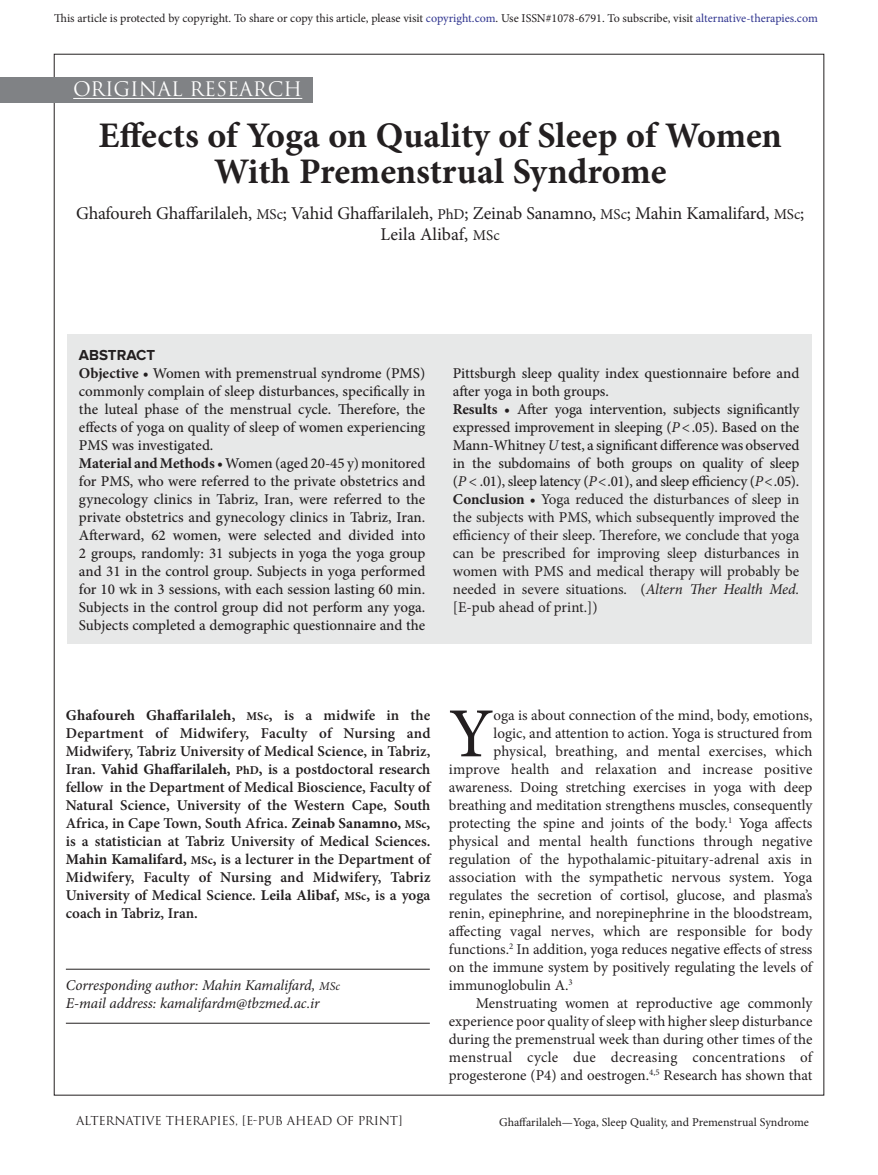
<style>
.page{position:relative;width:878px;height:1175px;background:#fff}
.page>*{position:absolute;margin:0;border:0;box-sizing:border-box;transform-origin:0 0}
.t1{font:70.35px "Minion Pro";color:#231f20}
.t2{font:700 36px/36px "Minion Pro";color:#231f20;text-align:center}
.t3{font:19.5px "Trajan Pro";color:#fff}
.t4{font:18px/21.6px "Minion Pro";letter-spacing:-.01em;color:#231f20;text-align:center}
.t5{font:500 15px/18px "Minion Pro";letter-spacing:-.005em;color:#231f20}
.t6{font:15px "Minion Pro";color:#231f20}
.t7{font:600 15px/18px "Minion Pro";color:#231f20;text-align:justify}
.t8{font:italic 15px/18px "Minion Pro";letter-spacing:-.01em;color:#231f20}
.t9{font:15px "Minion Pro";letter-spacing:.02em;color:#231f20}
.t10{font:700 15px "Proxima Nova";color:#231f20}
.t11{font:12px "Minion Pro";color:#231f20}
.t12{font:12px "Trajan Pro";letter-spacing:-.02em;color:#231f20}
.s1{color:#2f348f}
.s2{font-size:15px}
.s3{font-weight:700}
.s4{font-weight:400;font-style:italic}
.s5{font-weight:400}
.s6{font-weight:700;font-size:12px}
.s7{font-size:12px}
</style>
<div class="page">
<div style="left:0;top:77px;width:312px;height:25px;background:#808285"></div>
<hr style="left:73px;top:98px;width:229px;height:1px;background:#fff">
<div style="left:67px;top:334px;width:744px;height:310px;background:#e7e8e8"></div>
<hr style="left:66px;top:969px;width:364px;height:1px;background:#231f20">
<hr style="left:66px;top:1023px;width:364px;height:1px;background:#231f20">
<p class="t11" style="left:54px;top:10px;width:765px">This article is protected by copyright. To share or copy this article, please visit <span class="s1">copyright.com</span>. Use ISSN#1078-6791. To subscribe, visit <span class="s1">alternative-therapies.com</span></p>
<h3 class="t3" style="left:73px;top:77px;width:230px">ORIGINAL RESEARCH</h3>
<h2 class="t2" style="left:98px;top:117px;width:685px">Effects of Yoga on Quality of Sleep of Women<br>With Premenstrual Syndrome</h2>
<p class="t4" style="left:76px;top:202px;width:729px">Ghafoureh Ghaffarilaleh, <span class="s2">MSc</span>; Vahid Ghaffarilaleh, <span class="s2">PhD</span>; Zeinab Sanamno, <span class="s2">MSc</span>; Mahin Kamalifard, <span class="s2">MSc</span>;<br>Leila Alibaf, <span class="s2">MSc</span></p>
<p class="t10" style="left:79px;top:346px;width:78px">ABSTRACT</p>
<p class="t5" style="left:79px;top:364px;width:348px"><span class="s3">Objective •</span> Women with premenstrual syndrome (PMS) commonly complain of sleep disturbances, specifically in the luteal phase of the menstrual cycle. Therefore, the effects of yoga on quality of sleep of women experiencing PMS was investigated.<br><span class="s3">Material and Methods •</span> Women (aged 20-45 y) monitored for PMS, who were referred to the private obstetrics and gynecology clinics in Tabriz, Iran, were referred to the private obstetrics and gynecology clinics in Tabriz, Iran.<br>Afterward, 62 women, were selected and divided into 2 groups, randomly: 31 subjects in yoga the yoga group and 31 in the control group. Subjects in yoga performed for 10 wk in 3 sessions, with each session lasting 60 min.<br>Subjects in the control group did not perform any yoga.<br>Subjects completed a demographic questionnaire and the</p>
<p class="t5" style="left:453px;top:364px;width:348px">Pittsburgh sleep quality index questionnaire before and after yoga in both groups.<br><span class="s3">Results •</span> After yoga intervention, subjects significantly expressed improvement in sleeping (<span class="s4">P</span>&lt;.05). Based on the Mann-Whitney <span class="s4">U</span> test, a significant difference was observed in the subdomains of both groups on quality of sleep (<span class="s4">P</span> &lt; .01), sleep latency (<span class="s4">P</span>&lt;.01), and sleep efficiency (<span class="s4">P</span>&lt;.05).<br><span class="s3">Conclusion •</span> <span class="s5">Yoga reduced the disturbances of sleep in the subjects with PMS, which subsequently improved the efficiency of their sleep. Therefore, we conclude that yoga can be prescribed for improving sleep disturbances in women with PMS and medical therapy will probably be needed in severe situations. (</span><span class="s4">Altern Ther Health Med. </span><span class="s5">[E-pub ahead of print.])</span></p>
<p class="t7" style="left:66px;top:706px;width:366px"><span class="s3">Ghafoureh Ghaffarilaleh,</span> <span class="s6">MSc</span><span class="s3">,</span> is a midwife in the Department of Midwifery, Faculty of Nursing and Midwifery, Tabriz University of Medical Science, in Tabriz, Iran. <span class="s3">Vahid Ghaffarilaleh,</span> <span class="s6">PhD</span><span class="s3">,</span> is a postdoctoral research fellow in the Department of Medical Bioscience, Faculty of Natural Science, University of the Western Cape, South Africa, in Cape Town, South Africa. <span class="s3">Zeinab Sanamno,</span> <span class="s6">MSc</span><span class="s3">, </span>is a statistician at Tabriz University of Medical Sciences.<br><span class="s3">Mahin Kamalifard,</span> <span class="s6">MSc</span><span class="s3">,</span> is a lecturer in the Department of Midwifery, Faculty of Nursing and Midwifery, Tabriz University of Medical Science. <span class="s3">Leila Alibaf,</span> <span class="s6">MSc</span><span class="s3">,</span> is a yoga coach in Tabriz, Iran.</p>
<p class="t8" style="left:66px;top:976px;width:275px">Corresponding author: Mahin Kamalifard, <span class="s7">MSc<br></span>E-mail address: kamalifardm@tbzmed.ac.ir</p>
<h1 class="t1" style="left:449px;top:686px;width:46px">Y</h1>
<p class="t6" style="left:493px;top:705px;width:320px">oga is about connection of the mind, body, emotions,</p>
<p class="t6" style="left:493px;top:723px;width:320px">logic, and attention to action. Yoga is structured from</p>
<p class="t6" style="left:493px;top:741px;width:320px">physical, breathing, and mental exercises, which</p>
<p class="t6" style="left:449px;top:759px;width:365px">improve health and relaxation and increase positive</p>
<p class="t6" style="left:449px;top:777px;width:365px">awareness. Doing stretching exercises in yoga with deep</p>
<p class="t6" style="left:449px;top:795px;width:365px">breathing and meditation strengthens muscles, consequently</p>
<p class="t6" style="left:449px;top:813px;width:365px">protecting the spine and joints of the body.<sup>1</sup> Yoga affects</p>
<p class="t6" style="left:449px;top:831px;width:365px">physical and mental health functions through negative</p>
<p class="t6" style="left:449px;top:849px;width:365px">regulation of the hypothalamic-pituitary-adrenal axis in</p>
<p class="t6" style="left:449px;top:867px;width:365px">association with the sympathetic nervous system. Yoga</p>
<p class="t6" style="left:449px;top:885px;width:365px">regulates the secretion of cortisol, glucose, and plasma’s</p>
<p class="t6" style="left:449px;top:903px;width:365px">renin, epinephrine, and norepinephrine in the bloodstream,</p>
<p class="t6" style="left:449px;top:921px;width:365px">affecting vagal nerves, which are responsible for body</p>
<p class="t6" style="left:449px;top:939px;width:365px">functions.<sup>2</sup> In addition, yoga reduces negative effects of stress</p>
<p class="t6" style="left:449px;top:957px;width:365px">on the immune system by positively regulating the levels of</p>
<p class="t6" style="left:449px;top:975px;width:125px">immunoglobulin A.<sup>3</sup></p>
<p class="t6" style="left:476px;top:993px;width:338px">Menstruating women at reproductive age commonly</p>
<p class="t6" style="left:449px;top:1011px;width:365px">experience poor quality of sleep with higher sleep disturbance</p>
<p class="t6" style="left:449px;top:1029px;width:365px">during the premenstrual week than during other times of the</p>
<p class="t9" style="left:449px;top:1047px;width:365px">menstrual cycle due decreasing concentrations of</p>
<p class="t6" style="left:449px;top:1065px;width:365px">progesterone (P4) and oestrogen.<sup>4,5</sup> Research has shown that</p>
<p class="t12" style="left:76px;top:1113px;width:328px">ALTERNATIVE THERAPIES, [E-PUB AHEAD OF PRINT]</p>
<p class="t11" style="left:499px;top:1114px;width:311px">Ghaffarilaleh—Yoga, Sleep Quality, and Premenstrual Syndrome</p>
</div>
